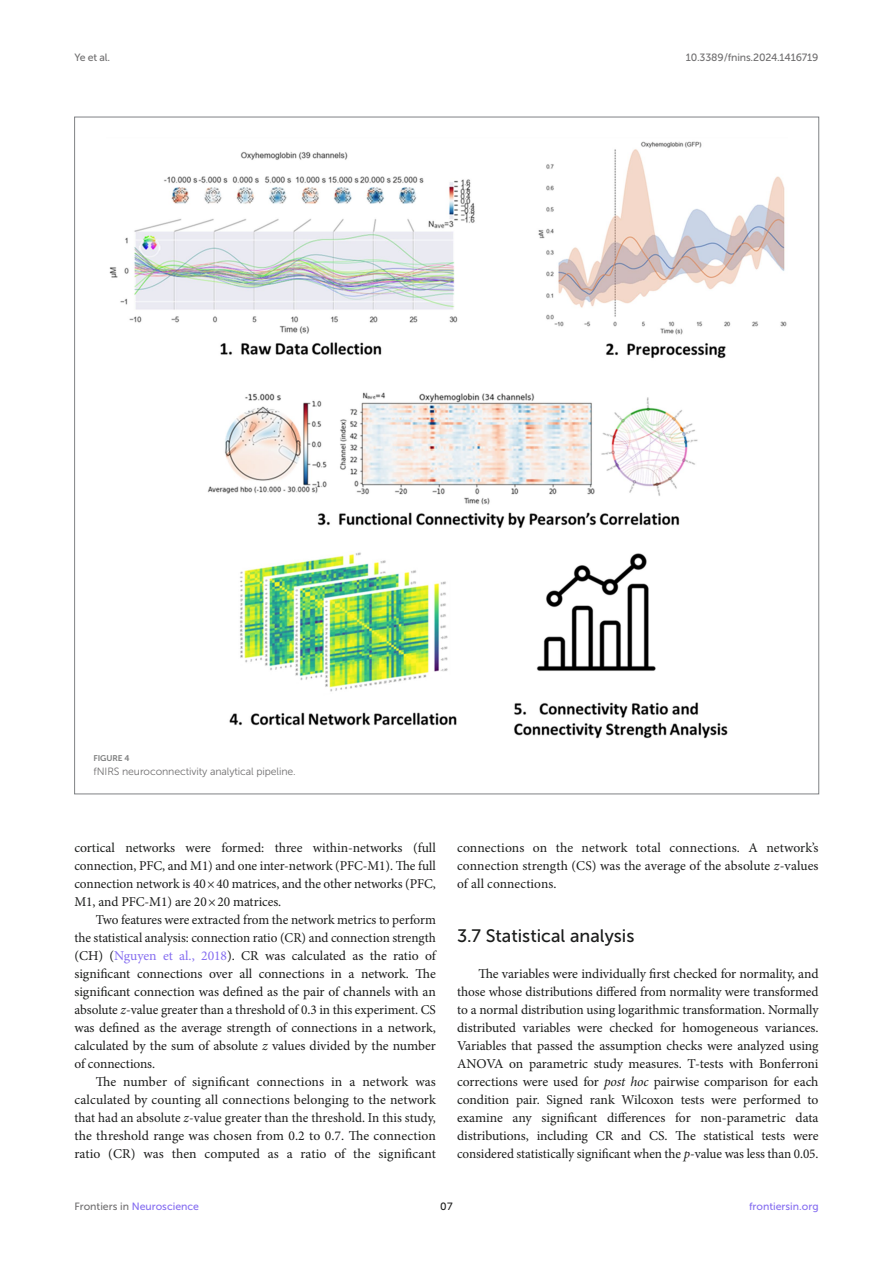
<style>
.page{position:relative;width:893px;height:1263px;background:#fff}
.page>*{position:absolute;margin:0;border:0;box-sizing:border-box;transform-origin:0 0}
.HEAD_2{font:18px "Museo Sans 500";color:#1b1c1b}
.TEXT{font:13.5px/18px "Minion Pro";letter-spacing:-.005em;color:#1b1c1b;text-align:justify}
.TEXT_FLUSH{font:13.5px/18px "Minion Pro";letter-spacing:-.005em;color:#1b1c1b;text-align:justify}
.FIG_LEG{font:10.5px "Museo Sans 300";letter-spacing:-.01em;color:#706f70}
.t1{font:10.5px "Museo Sans 500";color:#856df0}
.t2{font:10.5px "Museo Sans 500";letter-spacing:-.015em;color:#706f70}
.t3{font:10.5px "Museo Sans 500";color:#1b1c1b}
.FIG_HD{font:8.25px "Museo Sans 700";letter-spacing:-.01em;color:#7e7f7f}
.s1{color:#856df0}
.s2{font-style:italic}
.s3{color:#706f70}
</style>
<div class="page">
<img style="left:109px;top:141px;width:678px;height:598px">
<p class="t2" style="left:74px;top:51px;width:37px">Ye et al.</p>
<p class="t2" style="left:686px;top:51px;width:134px">10.3389/fnins.2024.1416719</p>
<p class="FIG_HD" style="left:94px;top:754px;width:37px">FIGURE 4</p>
<p class="FIG_LEG" style="left:94px;top:766px;width:204px">fNIRS neuroconnectivity analytical pipeline.</p>
<p class="TEXT" style="left:74px;top:839px;width:363px">cortical networks were formed: three within-networks (full connection, PFC, and M1) and one inter-network (PFC-M1). The full connection network is 40×40 matrices, and the other networks (PFC, M1, and PFC-M1) are 20×20 matrices.</p>
<p class="TEXT" style="left:74px;top:911px;width:363px;text-indent:21px">Two features were extracted from the network metrics to perform the statistical analysis: connection ratio (CR) and connection strength (CH) (<span class="s1">Nguyen et al., 2018</span>). CR was calculated as the ratio of significant connections over all connections in a network. The significant connection was defined as the pair of channels with an absolute <span class="s2">z</span>-value greater than a threshold of 0.3 in this experiment. CS was defined as the average strength of connections in a network, calculated by the sum of absolute <span class="s2">z</span> values divided by the number of connections.</p>
<p class="TEXT" style="left:74px;top:1073px;width:363px;text-indent:21px">The number of significant connections in a network was calculated by counting all connections belonging to the network that had an absolute <span class="s2">z</span>-value greater than the threshold. In this study, the threshold range was chosen from 0.2 to 0.7. The connection ratio (CR) was then computed as a ratio of the significant</p>
<p class="TEXT" style="left:457px;top:839px;width:363px">connections on the network total connections. A network’s connection strength (CS) was the average of the absolute <span class="s2">z</span>-values of all connections.</p>
<p class="HEAD_2" style="left:457px;top:926px;width:179px">3.7 Statistical analysis</p>
<p class="TEXT_FLUSH" style="left:457px;top:965px;width:363px;text-indent:21px">The variables were individually first checked for normality, and those whose distributions differed from normality were transformed to a normal distribution using logarithmic transformation. Normally distributed variables were checked for homogeneous variances.<br>Variables that passed the assumption checks were analyzed using ANOVA on parametric study measures. T-tests with Bonferroni corrections were used for <span class="s2">post hoc</span> pairwise comparison for each condition pair. Signed rank Wilcoxon tests were performed to examine any significant differences for non-parametric data distributions, including CR and CS. The statistical tests were considered statistically significant when the <span class="s2">p</span>-value was less than 0.05.</p>
<p class="t1" style="left:74px;top:1200px;width:126px"><span class="s3">Frontiers in</span> Neuroscience</p>
<p class="t3" style="left:440px;top:1200px;width:14px">07</p>
<p class="t1" style="left:749px;top:1200px;width:71px">frontiersin.org</p>
</div>
